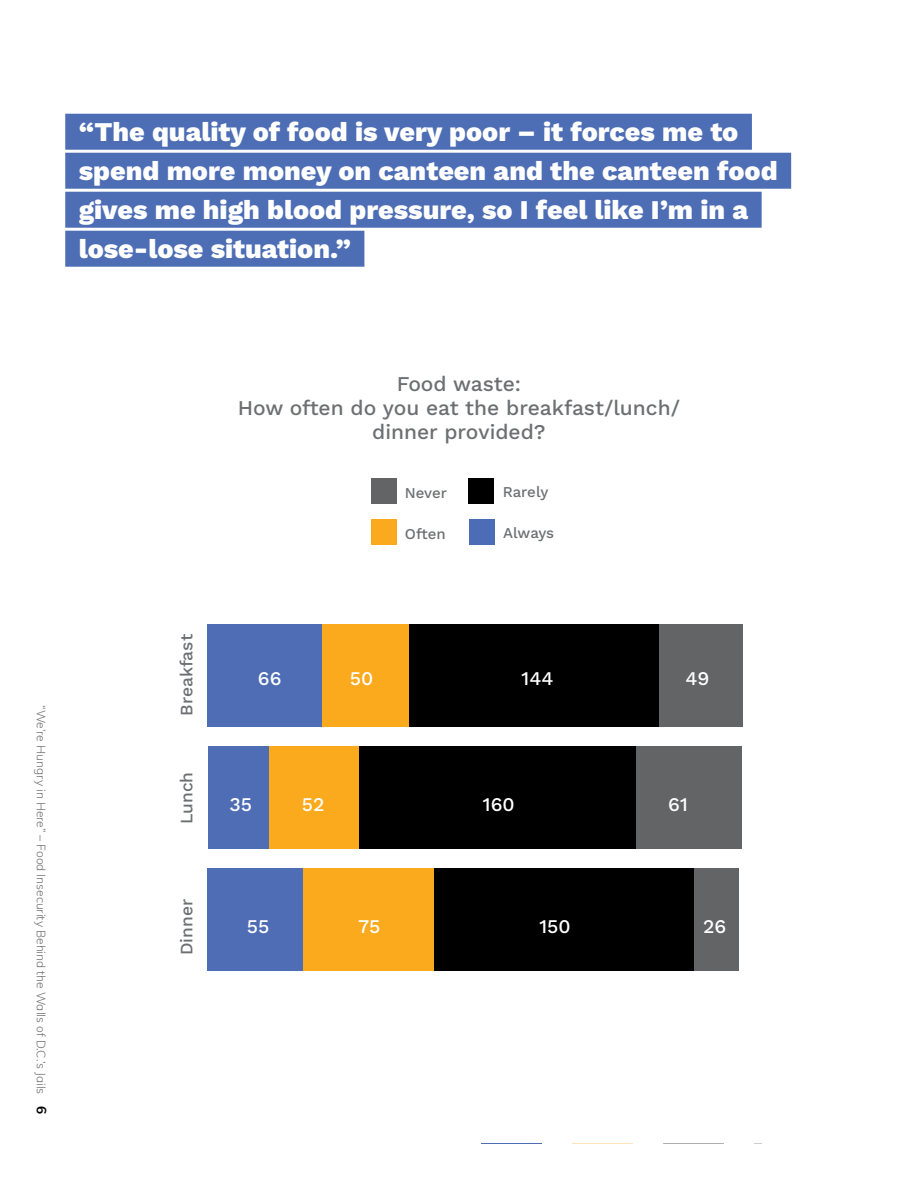
<style>
.page{position:relative;width:918px;height:1188px;background:#fff}
.page>*{position:absolute;margin:0;border:0;box-sizing:border-box;transform-origin:0 0}
.t1{font:27px/39px "Work Sans";color:#fff}
.t2{font:21px/24px "Work Sans";color:#6d6f71;text-align:center}
.t3{font:19.35px "Work Sans";color:#fff}
.t4{font:17.4px "Work Sans";color:#6d6f71}
.t5{font:15px "Work Sans";letter-spacing:-.005em;color:#6d6f71}
.t6{font:300 12px "Muli";color:#6f7073}
.s1{font-weight:700;font-size:13.5px;color:#000}
</style>
<div class="page">
<div style="left:65px;top:114px;width:687px;height:36px;background:#4d6db5"></div>
<div style="left:65px;top:153px;width:726px;height:36px;background:#4d6db5"></div>
<div style="left:65px;top:192px;width:697px;height:36px;background:#4d6db5"></div>
<div style="left:65px;top:231px;width:299px;height:36px;background:#4d6db5"></div>
<div style="left:658px;top:624px;width:85px;height:102px;background:#636466"></div>
<div style="left:636px;top:746px;width:106px;height:102px;background:#636466"></div>
<div style="left:693px;top:868px;width:45px;height:102px;background:#636466"></div>
<div style="left:409px;top:624px;width:249px;height:102px;background:#000"></div>
<div style="left:359px;top:746px;width:277px;height:102px;background:#000"></div>
<div style="left:433px;top:868px;width:260px;height:102px;background:#000"></div>
<div style="left:322px;top:624px;width:87px;height:102px;background:#fba91d"></div>
<div style="left:268px;top:746px;width:91px;height:102px;background:#fba91d"></div>
<div style="left:303px;top:868px;width:130px;height:102px;background:#fba91d"></div>
<div style="left:208px;top:624px;width:114px;height:102px;background:#4e6db5"></div>
<div style="left:208px;top:746px;width:60px;height:102px;background:#4e6db5"></div>
<div style="left:208px;top:868px;width:95px;height:102px;background:#4e6db5"></div>
<div style="left:468px;top:478px;width:26px;height:26px;background:#000"></div>
<div style="left:469px;top:519px;width:26px;height:26px;background:#4c6db5"></div>
<div style="left:371px;top:478px;width:26px;height:26px;background:#636466"></div>
<div style="left:371px;top:519px;width:26px;height:26px;background:#fba91d"></div>
<p class="t1" style="left:79px;top:111px;width:700px">“The quality of food is very poor – it forces me to spend more money on canteen and the canteen food gives me high blood pressure, so I feel like I’m in a lose-lose situation.”</p>
<p class="t6" style="left:50px;top:705px;width:411px;rotate:90deg">“We’re Hungry in Here” – Food Insecurity Behind the Walls of D.C.’s Jails <span class="s1">6</span></p>
<p class="t4" style="left:173px;top:716px;width:83px;rotate:-90deg">Breakfast</p>
<p class="t4" style="left:173px;top:824px;width:54px;rotate:-90deg">Lunch</p>
<p class="t4" style="left:173px;top:955px;width:58px;rotate:-90deg">Dinner</p>
<p class="t2" style="left:238px;top:371px;width:444px">Food waste:<br>How often do you eat the breakfast/lunch/ dinner provided?</p>
<p class="t5" style="left:405px;top:481px;width:44px">Never</p>
<p class="t5" style="left:405px;top:522px;width:42px">Often</p>
<p class="t5" style="left:503px;top:480px;width:47px">Rarely</p>
<p class="t5" style="left:503px;top:521px;width:52px">Always</p>
<p class="t3" style="left:258px;top:663px;width:25px">66</p>
<p class="t3" style="left:350px;top:663px;width:25px">50</p>
<p class="t3" style="left:522px;top:663px;width:33px">144</p>
<p class="t3" style="left:685px;top:663px;width:25px">49</p>
<p class="t3" style="left:229px;top:789px;width:24px">35</p>
<p class="t3" style="left:302px;top:789px;width:24px">52</p>
<p class="t3" style="left:483px;top:789px;width:33px">160</p>
<p class="t3" style="left:668px;top:789px;width:21px">61</p>
<p class="t3" style="left:247px;top:912px;width:24px">55</p>
<p class="t3" style="left:358px;top:912px;width:24px">75</p>
<p class="t3" style="left:539px;top:912px;width:33px">150</p>
<p class="t3" style="left:703px;top:912px;width:25px">26</p>
</div>
